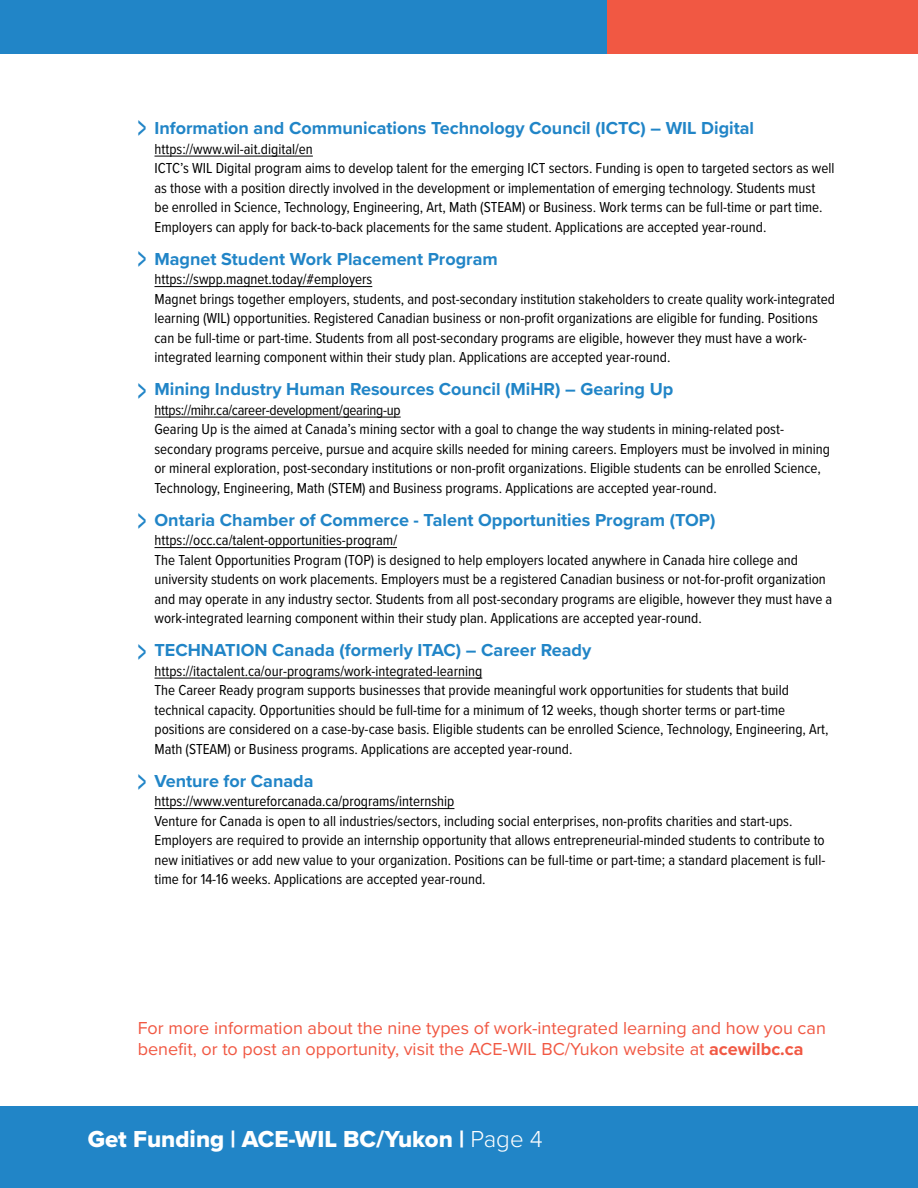
<style>
.page{position:relative;width:918px;height:1188px;background:#fff}
.page>*{position:absolute;margin:0;border:0;box-sizing:border-box;transform-origin:0 0}
.t1{font:500 45px "Proxima Nova Ex Cn";color:#2185c7;scale:.5 1}
.t2{font:24px "Proxima Nova Extrabld";color:#fff}
.t3{font:700 18px "Proxima Nova";color:#2185c7}
.t4{font:18px/21px "Proxima Nova";color:#f15843}
.t5{font:15px/19.5px "Proxima Nova Cond";color:#000}
.s1{font-weight:700}
.s2{font-family:"Proxima Nova";font-weight:300}
</style>
<div class="page">
<div style="left:0;top:1106px;width:918px;height:82px;background:#2185c7"></div>
<div style="left:0;top:0;width:918px;height:54px;background:#2185c7"></div>
<div style="left:608px;top:0;width:310px;height:54px;background:#f15843"></div>
<hr style="left:154px;top:156px;width:159px;height:1px;background:#000">
<hr style="left:154px;top:286px;width:218px;height:1px;background:#000">
<hr style="left:154px;top:417px;width:247px;height:1px;background:#000">
<hr style="left:154px;top:547px;width:243px;height:1px;background:#000">
<hr style="left:154px;top:678px;width:328px;height:1px;background:#000">
<hr style="left:154px;top:808px;width:300px;height:1px;background:#000">
<h1 class="t1" style="left:138px;top:96px;width:19px">&gt;</h1>
<h1 class="t1" style="left:138px;top:226px;width:19px">&gt;</h1>
<h1 class="t1" style="left:138px;top:358px;width:19px">&gt;</h1>
<h1 class="t1" style="left:138px;top:489px;width:19px">&gt;</h1>
<h1 class="t1" style="left:138px;top:619px;width:19px">&gt;</h1>
<h1 class="t1" style="left:138px;top:750px;width:19px">&gt;</h1>
<p class="t3" style="left:154px;top:115px;width:601px">Information and Communications Technology Council (ICTC) – WIL Digital</p>
<p class="t5" style="left:154px;top:138px;width:682px">https://www.wil-ait.digital/en<br>ICTC’s WIL Digital program aims to develop talent for the emerging ICT sectors. Funding is open to targeted sectors as well as those with a position directly involved in the development or implementation of emerging technology. Students must<br>be enrolled in Science, Technology, Engineering, Art, Math (STEAM) or Business. Work terms can be full-time or part time.<br>Employers can apply for back-to-back placements for the same student. Applications are accepted year-round.</p>
<p class="t3" style="left:154px;top:245px;width:345px">Magnet Student Work Placement Program</p>
<p class="t5" style="left:154px;top:269px;width:682px">https://swpp.magnet.today/#employers<br>Magnet brings together employers, students, and post-secondary institution stakeholders to create quality work-integrated learning (WIL) opportunities. Registered Canadian business or non-profit organizations are eligible for funding. Positions can be full-time or part-time. Students from all post-secondary programs are eligible, however they must have a work&shy;integrated learning component within their study plan. Applications are accepted year-round.</p>
<p class="t3" style="left:154px;top:376px;width:520px">Mining Industry Human Resources Council (MiHR) – Gearing Up</p>
<p class="t5" style="left:154px;top:399px;width:677px">https://mihr.ca/career-development/gearing-up<br>Gearing Up is the aimed at Canada’s mining sector with a goal to change the way students in mining-related post&shy;secondary programs perceive, pursue and acquire skills needed for mining careers. Employers must be involved in mining or mineral exploration, post-secondary institutions or non-profit organizations. Eligible students can be enrolled Science, Technology, Engineering, Math (STEM) and Business programs. Applications are accepted year-round.</p>
<p class="t3" style="left:154px;top:506px;width:563px">Ontaria Chamber of Commerce - Talent Opportunities Program (TOP)</p>
<p class="t5" style="left:154px;top:530px;width:679px">https://occ.ca/talent-opportunities-program/<br>The Talent Opportunities Program (TOP) is designed to help employers located anywhere in Canada hire college and university students on work placements. Employers must be a registered Canadian business or not-for-profit organization and may operate in any industry sector. Students from all post-secondary programs are eligible, however they must have a work-integrated learning component within their study plan. Applications are accepted year-round.</p>
<p class="t3" style="left:154px;top:637px;width:438px">TECHNATION Canada (formerly ITAC) – Career Ready</p>
<p class="t5" style="left:154px;top:660px;width:676px">https://itactalent.ca/our-programs/work-integrated-learning<br>The Career Ready program supports businesses that provide meaningful work opportunities for students that build technical capacity. Opportunities should be full-time for a minimum of 12 weeks, though shorter terms or part-time positions are considered on a case-by-case basis. Eligible students can be enrolled Science, Technology, Engineering, Art, Math (STEAM) or Business programs. Applications are accepted year-round.</p>
<p class="t3" style="left:154px;top:767px;width:161px">Venture for Canada</p>
<p class="t5" style="left:154px;top:791px;width:672px">https://www.ventureforcanada.ca/programs/internship<br>Venture for Canada is open to all industries/sectors, including social enterprises, non-profits charities and start-ups.<br>Employers are required to provide an internship opportunity that allows entrepreneurial-minded students to contribute to new initiatives or add new value to your organization. Positions can be full-time or part-time; a standard placement is full&shy;time for 14-16 weeks. Applications are accepted year-round.</p>
<p class="t4" style="left:138px;top:1016px;width:690px">For more information about the nine types of work-integrated learning and how you can benefit, or to post an opportunity, visit the ACE-WIL BC/Yukon website at <span class="s1">acewilbc.ca</span></p>
<h2 class="t2" style="left:88px;top:1121px;width:457px">Get Funding | ACE-WIL BC/Yukon | <span class="s2">Page 4</span></h2>
</div>
